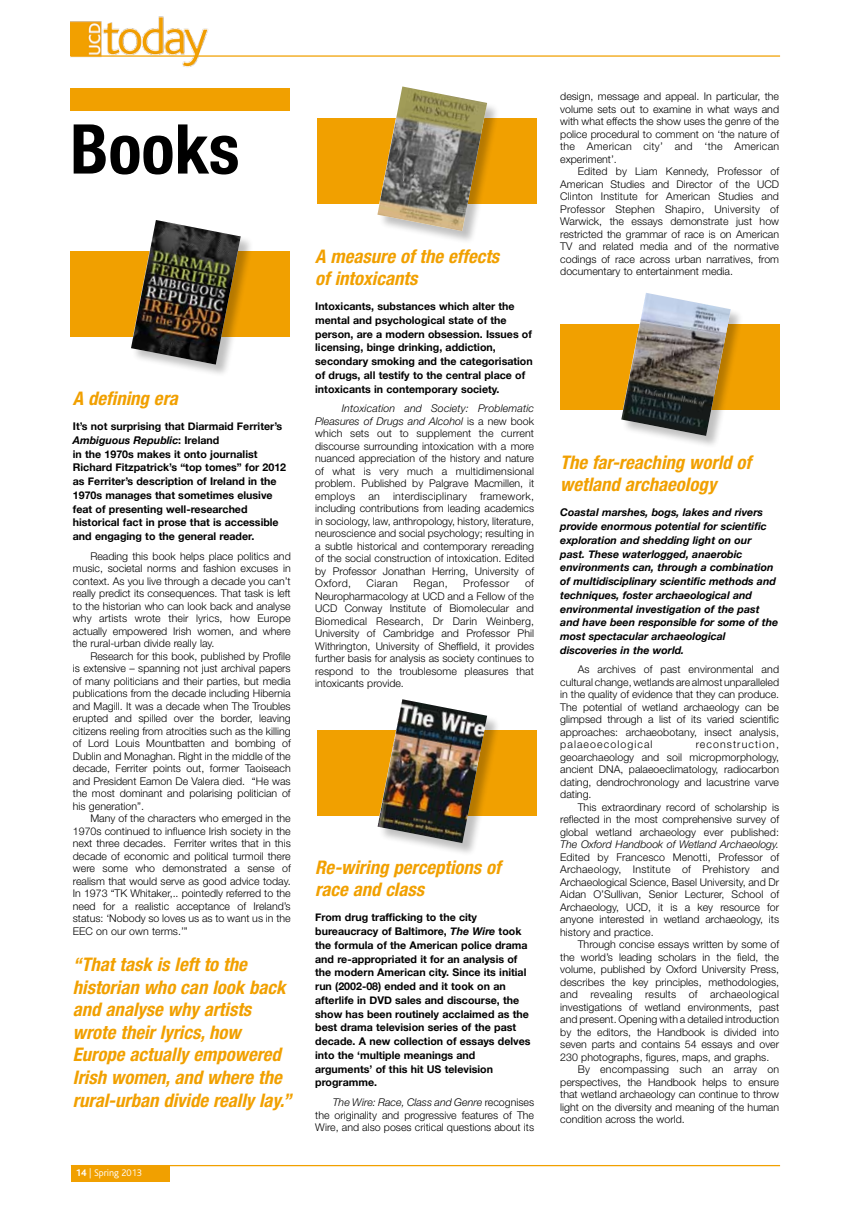
<style>
.page{position:relative;width:851px;height:1205px;background:#fff}
.page>*{position:absolute;margin:0;border:0;box-sizing:border-box;transform-origin:0 0}
.t1{font:700 condensed 68.75px "Helvetica Neue";color:#000}
.t2{font:italic 700 condensed 18.75px/22.5px "Helvetica Neue";color:#f1a000}
.t3{font:300 10.62px/12.5px "Helvetica Neue CE";color:#000;text-align:justify}
.t4{font:700 10.62px/13.8px "Helvetica Neue";color:#000}
.t5{font:italic 700 10.62px/13.8px "Helvetica Neue";color:#000}
.t6{font:italic 300 10.62px "Helvetica Neue CE";color:#000}
.t7{font:300 10.62px "Helvetica Neue CE";letter-spacing:.025em;color:#000}
.t8{font:300 10.62px "Helvetica Neue CE";letter-spacing:.02em;color:#000}
.t9{font:300 10.62px "Helvetica Neue CE";letter-spacing:.03em;color:#000}
.t10{font:300 10px "Bliss";color:#fff}
.s1{font-style:italic}
.s2{font-weight:700}
</style>
<div class="page">
<div style="left:71px;top:1166px;width:98px;height:16px;background:#f1a000"></div>
<img style="left:71px;top:16px;width:137px;height:51px">
<hr style="left:71px;top:1165px;width:709px;height:1px;background:#f1a000">
<hr style="left:71px;top:55px;width:709px;height:2px;background:#f1a000">
<div style="left:70px;top:89px;width:220px;height:22px;background:#f1a000"></div>
<div style="left:560px;top:324px;width:220px;height:85px;background:#f1a000"></div>
<div style="left:316px;top:118px;width:220px;height:85px;background:#f1a000"></div>
<div style="left:316px;top:731px;width:220px;height:85px;background:#f1a000"></div>
<div style="left:70px;top:252px;width:220px;height:85px;background:#f1a000"></div>
<div style="left:621px;top:293px;width:123px;height:156px;background:#000;opacity:.25"></div>
<img style="left:621px;top:293px;width:109px;height:143px">
<div style="left:378px;top:87px;width:122px;height:158px;background:#000;opacity:.25"></div>
<img style="left:377px;top:86px;width:110px;height:145px">
<div style="left:378px;top:700px;width:122px;height:156px;background:#000;opacity:.25"></div>
<img style="left:377px;top:699px;width:110px;height:144px">
<div style="left:131px;top:221px;width:123px;height:157px;background:#000;opacity:.25"></div>
<img style="left:131px;top:220px;width:110px;height:145px">
<h1 class="t1" style="left:70px;top:107px;width:171px">Books</h1>
<h2 class="t2" style="left:73px;top:387px;width:106px">A defining era</h2>
<p class="t4" style="left:73px;top:419px;width:215px">It’s not surprising that Diarmaid Ferriter’s <span class="s1">Ambiguous Republic</span>: Ireland<br>in the 1970s makes it onto journalist Richard Fitzpatrick’s “top tomes” for 2012 as Ferriter’s description of Ireland in the 1970s manages that sometimes elusive feat of presenting well-researched historical fact in prose that is accessible and engaging to the general reader.</p>
<p class="t3" style="left:73px;top:550px;width:219px;text-indent:17px">Reading this book helps place politics and music, societal norms and fashion excuses in context. As you live through a decade you can’t really predict its consequences. That task is left to the historian who can look back and analyse why artists wrote their lyrics, how Europe actually empowered Irish women, and where the rural-urban divide really lay.</p>
<p class="t3" style="left:73px;top:649px;width:219px;text-indent:17px">Research for this book, published by Profile is extensive – spanning not just archival papers of many politicians and their parties, but media publications from the decade including Hibernia and Magill. It was a decade when The Troubles erupted and spilled over the border, leaving citizens reeling from atrocities such as the killing of Lord Louis Mountbatten and bombing of Dublin and Monaghan. Right in the middle of the decade, Ferriter points out, former Taoiseach and President Eamon De Valera died. “He was the most dominant and polarising politician of his generation”.</p>
<p class="t3" style="left:73px;top:812px;width:219px;text-indent:17px">Many of the characters who emerged in the 1970s continued to influence Irish society in the next three decades. Ferriter writes that in this decade of economic and political turmoil there were some who demonstrated a sense of realism that would serve as good advice today.<br>In 1973 “TK Whitaker,.. pointedly referred to the need for a realistic acceptance of Ireland’s status: ‘Nobody so loves us as to want us in the EEC on our own terms.’”</p>
<h2 class="t2" style="left:73px;top:953px;width:220px">“That task is left to the historian who can look back and analyse why artists wrote their lyrics, how<br>Europe actually empowered<br>Irish women, and where the rural-urban divide really lay.”</h2>
<p class="t10" style="left:76px;top:1167px;width:68px"><span class="s2">14</span> | Spring 2013</p>
<h2 class="t2" style="left:315px;top:244px;width:185px">A measure of the effects of intoxicants</h2>
<p class="t4" style="left:315px;top:299px;width:219px">Intoxicants, substances which alter the mental and psychological state of the person, are a modern obsession. Issues of licensing, binge drinking, addiction, secondary smoking and the categorisation of drugs, all testify to the central place of intoxicants in contemporary society.</p>
<p class="t3" style="left:315px;top:402px;width:220px;text-indent:26px"><span class="s1">Intoxication and Society: Problematic Pleasures of Drugs and Alcohol</span> is a new book which sets out to supplement the current discourse surrounding intoxication with a more nuanced appreciation of the history and nature of what is very much a multidimensional problem. Published by Palgrave Macmillen, it employs an interdisciplinary framework, including contributions from leading academics in sociology, law, anthropology, history, literature, neuroscience and social psychology; resulting in a subtle historical and contemporary rereading of the social construction of intoxication. Edited by Professor Jonathan Herring, University of Oxford,</p>
<p class="t3" style="left:366px;top:577px;width:33px">Ciaran</p>
<p class="t3" style="left:413px;top:577px;width:36px">Regan,</p>
<p class="t9" style="left:463px;top:577px;width:48px">Professor</p>
<p class="t3" style="left:315px;top:577px;width:220px;text-indent:210px">of Neuropharmacology at UCD and a Fellow of the UCD Conway Institute of Biomolecular and Biomedical Research, Dr Darin Weinberg, University of Cambridge and Professor Phil Withrington, University of Sheffield, it provides further basis for analysis as society continues to respond to the troublesome pleasures that intoxicants provide.</p>
<h2 class="t2" style="left:315px;top:856px;width:187px">Re-wiring perceptions of race and class</h2>
<p class="t4" style="left:315px;top:910px;width:217px">From drug trafficking to the city bureaucracy of Baltimore, <span class="s1">The Wire</span> took the formula of the American police drama and re-appropriated it for an analysis of the modern American city. Since its initial run (2002-08) ended and it took on an afterlife in DVD sales and discourse, the show has been routinely acclaimed as the best drama television series of the past decade. A new collection of essays delves into the ‘multiple meanings and arguments’ of this hit US television programme.</p>
<p class="t3" style="left:315px;top:1096px;width:220px;text-indent:17px"><span class="s1">The Wire: Race, Class and Genre</span> recognises the originality and progressive features of The Wire, and also poses critical questions about its</p>
<p class="t3" style="left:560px;top:90px;width:220px">design, message and appeal. In particular, the volume sets out to examine in what ways and with what effects the show uses the genre of the police procedural to comment on ‘the nature of the American city’ and ‘the American experiment’.</p>
<p class="t3" style="left:560px;top:165px;width:220px;text-indent:17px">Edited by Liam Kennedy, Professor of American Studies and Director of the UCD Clinton Institute for American Studies and Professor Stephen Shapiro, University of Warwick, the essays demonstrate just how restricted the grammar of race is on American TV and related media and of the normative codings of race across urban narratives, from documentary to entertainment media.</p>
<h2 class="t2" style="left:560px;top:451px;width:192px">The far-reaching world of wetland archaeology</h2>
<p class="t5" style="left:560px;top:505px;width:219px">Coastal marshes, bogs, lakes and rivers provide enormous potential for scientific exploration and shedding light on our past. These waterlogged, anaerobic environments can, through a combination of multidisciplinary scientific methods and techniques, foster archaeological and environmental investigation of the past and have been responsible for some of the most spectacular archaeological discoveries in the world.</p>
<p class="t3" style="left:560px;top:663px;width:220px;text-indent:17px">As archives of past environmental and cultural change, wetlands are almost unparalleled in the quality of evidence that they can produce.<br>The potential of wetland archaeology can be glimpsed through a list of its varied scientific approaches: archaeobotany, insect analysis, palaeoecological</p>
<p class="t3" style="left:560px;top:738px;width:220px;text-indent:135px">reconstruction, geoarchaeology and soil micropmorphology, ancient DNA, palaeoeclimatology, radiocarbon dating, dendrochronology and lacustrine varve dating.</p>
<p class="t3" style="left:560px;top:801px;width:220px;text-indent:17px">This extraordinary record of scholarship is reflected in the most comprehensive survey of global wetland archaeology ever published:</p>
<p class="t6" style="left:560px;top:838px;width:220px">The Oxford Handbook of Wetland Archaeology.</p>
<p class="t3" style="left:560px;top:851px;width:220px">Edited by Francesco Menotti, Professor of Archaeology, Institute of Prehistory and Archaeological Science, Basel University, and Dr Aidan O’Sullivan, Senior Lecturer, School of Archaeology, UCD, it is a key resource for anyone interested in wetland archaeology, its history and practice.</p>
<p class="t3" style="left:577px;top:938px;width:203px">Through concise essays written by some of</p>
<p class="t3" style="left:560px;top:951px;width:220px">the world’s leading scholars in the field, the</p>
<p class="t3" style="left:560px;top:963px;width:220px">volume, published by Oxford University Press,</p>
<p class="t3" style="left:560px;top:976px;width:220px">describes the key principles, methodologies,</p>
<p class="t7" style="left:560px;top:988px;width:220px">and revealing results of archaeological</p>
<p class="t3" style="left:560px;top:1001px;width:220px">investigations of wetland environments, past</p>
<p class="t3" style="left:560px;top:1013px;width:220px">and present. Opening with a detailed introduction</p>
<p class="t3" style="left:560px;top:1026px;width:220px">by the editors, the Handbook is divided into</p>
<p class="t3" style="left:560px;top:1038px;width:220px">seven parts and contains 54 essays and over</p>
<p class="t3" style="left:560px;top:1051px;width:210px">230 photographs, figures, maps, and graphs.</p>
<p class="t8" style="left:577px;top:1063px;width:203px">By encompassing such an array on</p>
<p class="t3" style="left:560px;top:1076px;width:220px">perspectives, the Handbook helps to ensure</p>
<p class="t3" style="left:560px;top:1088px;width:220px">that wetland archaeology can continue to throw</p>
<p class="t3" style="left:560px;top:1101px;width:220px">light on the diversity and meaning of the human</p>
<p class="t3" style="left:560px;top:1113px;width:126px">condition across the world.</p>
</div>
